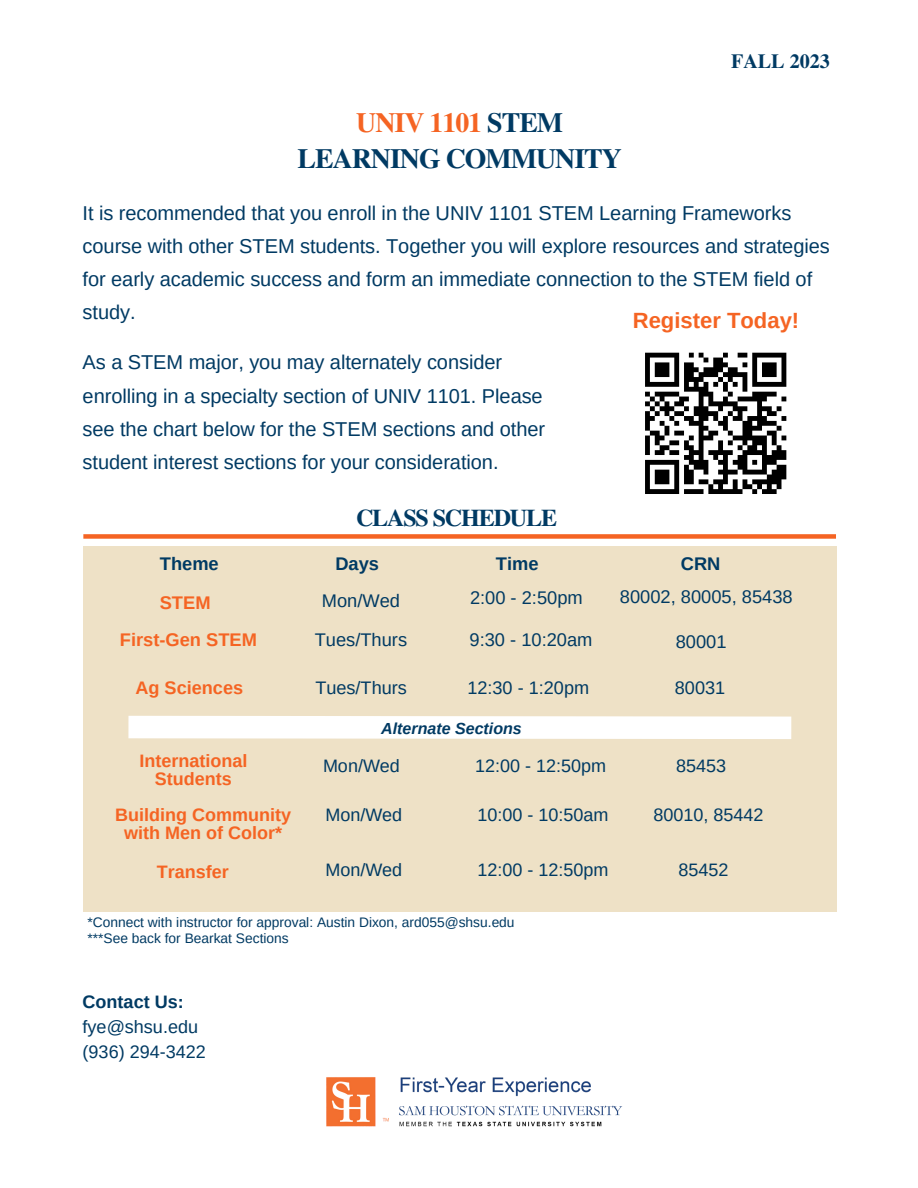
<style>
.page{position:relative;width:918px;height:1188px;background:#fff}
.page>*{position:absolute;margin:0;border:0;box-sizing:border-box;transform-origin:0 0}
.t1{font:700 27.75px/35.8px "Te X Gyre Termes";letter-spacing:-.035em;color:#003a63;text-align:center}
.t2{font:700 24px "Te X Gyre Termes";letter-spacing:-.045em;color:#003a63}
.t3{font:700 22.05px "Arimo";color:#f56423}
.t4{font:20.1px/33px "Arimo";letter-spacing:-.005em;color:#003a63}
.t5{font:700 20.1px "Te X Gyre Termes";color:#003a63}
.t6{font:18.3px "Arimo";color:#003a63}
.t7{font:700 18.3px "Arimo";color:#f56423}
.t8{font:700 18.3px "Arimo";color:#003a63}
.t9{font:18.15px "Arimo";color:#003a63}
.t10{font:700 18.15px "Arimo";color:#f56423}
.t11{font:18px/24.8px "Arimo";color:#003a63}
.t12{font:700 18px/18px "Arimo";color:#f56423;text-align:center}
.t13{font:700 18px "Arimo";color:#003a63}
.t14{font:italic 700 16.05px "Arimo";color:#003a63}
.t15{font:13.8px/15.8px "Arimo";color:#003a63}
.s1{color:#f56423}
</style>
<div class="page">
<img style="left:326px;top:1077px;width:296px;height:50px">
<div style="left:83px;top:547px;width:753px;height:364px;background:#eee1c6"></div>
<svg style="left:128px;top:715px;width:664px;height:24px;background:#fdfdfb"></svg>
<svg style="left:645px;top:352px;width:142px;height:142px"></svg>
<div style="left:83px;top:534px;width:753px;height:5px;background:#f56423"></div>
<h1 class="t1" style="left:298px;top:103px;width:326px"><span class="s1">UNIV 1101</span> STEM<br>LEARNING COMMUNITY</h1>
<p class="t5" style="left:731px;top:46px;width:100px">FALL 2023</p>
<p class="t4" style="left:83px;top:197px;width:749px">It is recommended that you enroll in the UNIV 1101 STEM Learning Frameworks course with other STEM students. Together you will explore resources and strategies for early academic success and form an immediate connection to the STEM field of study.</p>
<p class="t3" style="left:633px;top:308px;width:168px">Register Today!</p>
<p class="t4" style="left:83px;top:346px;width:464px">As a STEM major, you may alternately consider enrolling in a specialty section of UNIV 1101. Please see the chart below for the STEM sections and other student interest sections for your consideration.</p>
<p class="t2" style="left:356px;top:499px;width:203px">CLASS SCHEDULE</p>
<p class="t8" style="left:160px;top:553px;width:60px">Theme</p>
<p class="t8" style="left:335px;top:553px;width:45px">Days</p>
<p class="t8" style="left:496px;top:553px;width:44px">Time</p>
<p class="t8" style="left:681px;top:553px;width:41px">CRN</p>
<p class="t7" style="left:160px;top:592px;width:52px">STEM</p>
<p class="t6" style="left:322px;top:590px;width:80px">Mon/Wed</p>
<p class="t6" style="left:470px;top:587px;width:114px">2:00 - 2:50pm</p>
<p class="t6" style="left:620px;top:586px;width:174px">80002, 80005, 85438</p>
<p class="t7" style="left:120px;top:629px;width:139px">First-Gen STEM</p>
<p class="t6" style="left:315px;top:629px;width:94px">Tues/Thurs</p>
<p class="t6" style="left:470px;top:629px;width:124px">9:30 - 10:20am</p>
<p class="t6" style="left:676px;top:631px;width:52px">80001</p>
<p class="t10" style="left:135px;top:678px;width:109px">Ag Sciences</p>
<p class="t9" style="left:315px;top:678px;width:93px">Tues/Thurs</p>
<p class="t9" style="left:467px;top:678px;width:123px">12:30 - 1:20pm</p>
<p class="t9" style="left:675px;top:678px;width:52px">80031</p>
<p class="t14" style="left:381px;top:719px;width:142px">Alternate Sections</p>
<p class="t12" style="left:139px;top:752px;width:109px">International<br>Students</p>
<p class="t11" style="left:323px;top:754px;width:78px">Mon/Wed</p>
<p class="t11" style="left:475px;top:754px;width:133px">12:00 - 12:50pm</p>
<p class="t11" style="left:676px;top:754px;width:52px">85453</p>
<p class="t12" style="left:115px;top:805px;width:177px">Building Community with Men of Color*</p>
<p class="t12" style="left:157px;top:863px;width:73px">Transfer</p>
<p class="t11" style="left:325px;top:802px;width:78px">Mon/Wed</p>
<p class="t11" style="left:477px;top:802px;width:133px">10:00 - 10:50am</p>
<p class="t11" style="left:653px;top:802px;width:112px">80010, 85442</p>
<p class="t11" style="left:325px;top:858px;width:78px">Mon/Wed</p>
<p class="t11" style="left:477px;top:858px;width:133px">12:00 - 12:50pm</p>
<p class="t11" style="left:678px;top:858px;width:52px">85452</p>
<p class="t15" style="left:88px;top:914px;width:429px">*Connect with instructor for approval: Austin Dixon, ard055@shsu.edu ***See back for Bearkat Sections</p>
<p class="t13" style="left:83px;top:992px;width:103px">Contact Us:</p>
<p class="t11" style="left:83px;top:1015px;width:125px">fye@shsu.edu (936) 294-3422</p>
</div>
